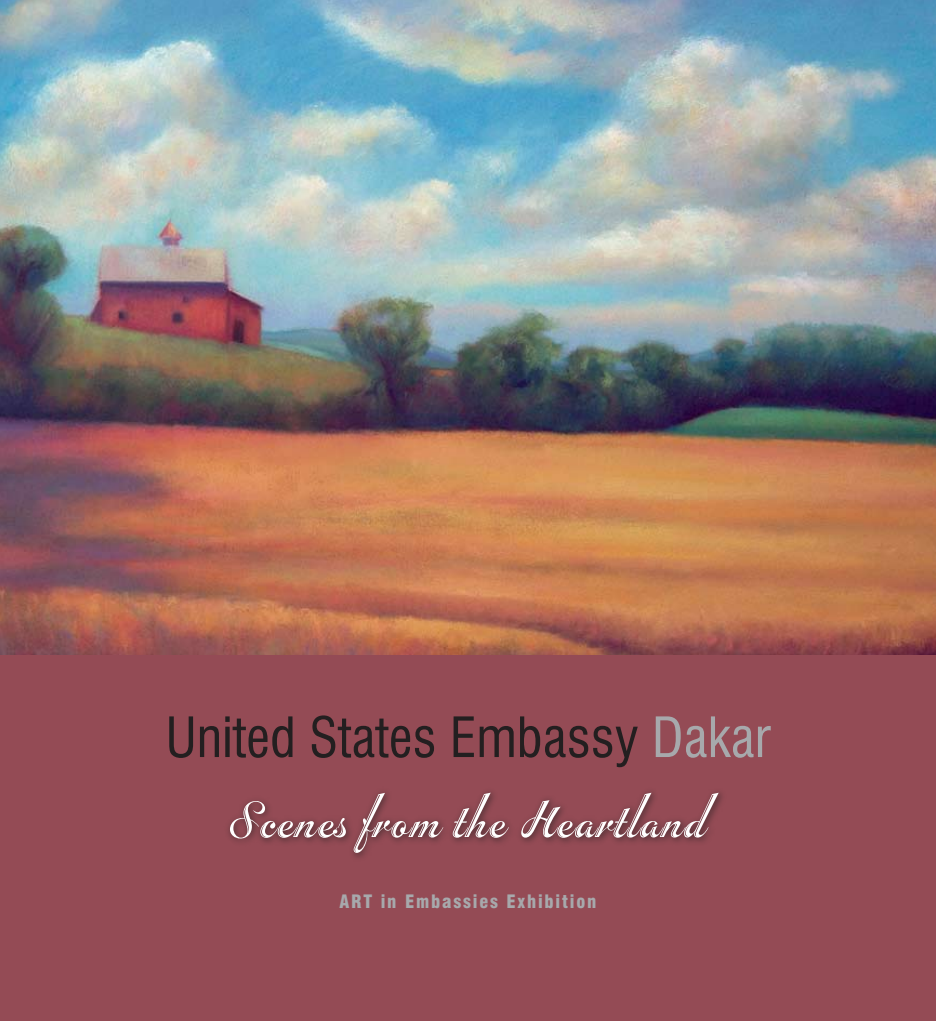
<style>
.page{position:relative;width:936px;height:1021px;background:#fff}
.page>*{position:absolute;margin:0;border:0;box-sizing:border-box;transform-origin:0 0}
.t1{font:condensed 54px "Swiss 721 BT";color:#231f20}
.t2{font:54px "Inscription Plain";letter-spacing:.02em;color:#fff}
.t3{font:900 condensed 18px "Swiss 721 BT";letter-spacing:.1em;color:#a7a9ac}
.s1{color:#a7a9ac}
</style>
<div class="page">
<img style="left:0;top:0;width:935px;height:655px">
<div style="left:0;top:655px;width:935px;height:365px;background:#944b55"></div>
<div style="left:223px;top:786px;width:504px;height:76px;background:#231f20;opacity:.75"></div>
<p class="t1" style="left:165px;top:705px;width:606px">United States Embassy <span class="s1">Dakar</span></p>
<p class="t2" style="left:228px;top:786px;width:481px">Scenes from the Heartland</p>
<p class="t3" style="left:339px;top:891px;width:258px">ART in Embassies Exhibition</p>
</div>
